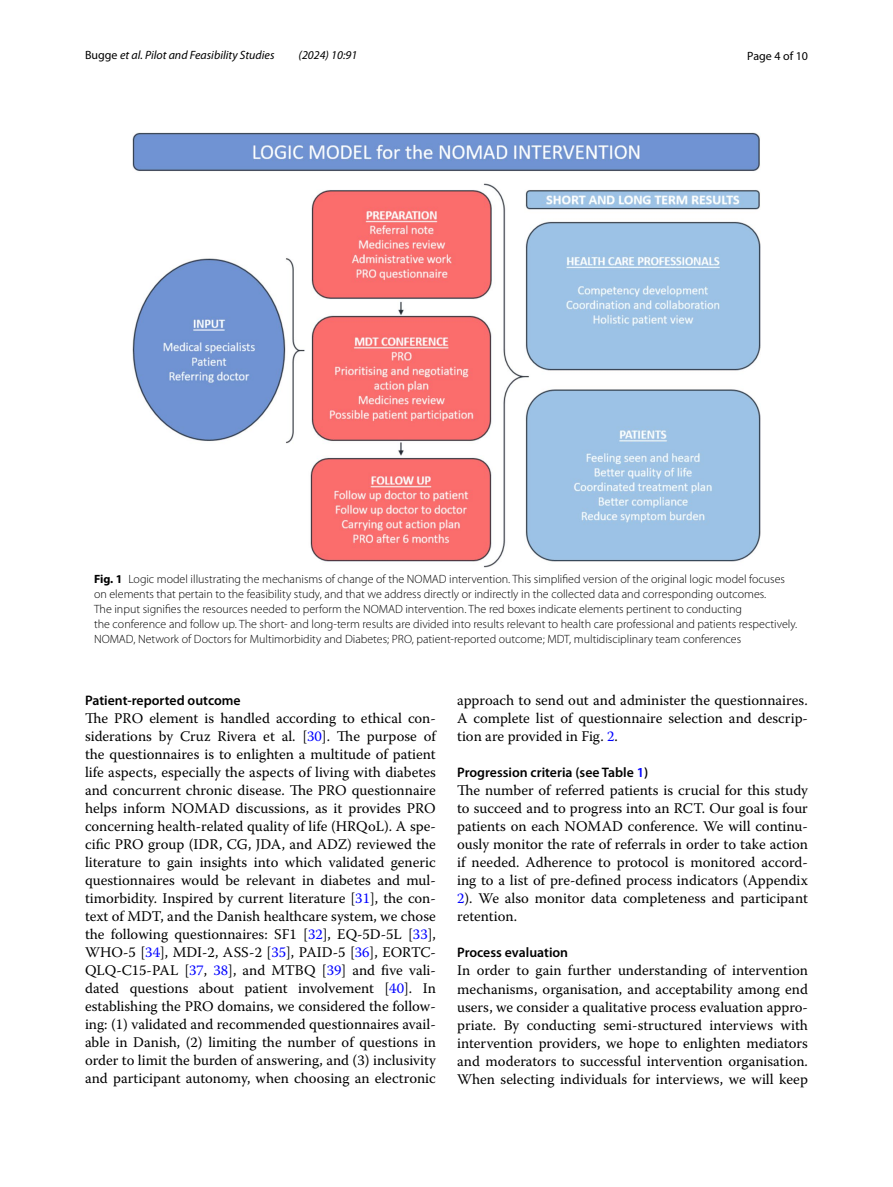
<style>
.page{position:relative;width:893px;height:1187px;background:#fff}
.page>*{position:absolute;margin:0;border:0;box-sizing:border-box;transform-origin:0 0}
.t1{font:14.7px/18px "Warnock Pro";color:#000;text-align:justify}
.t2{font:600 13.8px "Myriad Pro";color:#000}
.t3{font:300 12px/15px "Myriad Pro";color:#000}
.t4{font:italic 12px "Myriad Pro";color:#000}
.t5{font:12px "Myriad Pro";color:#000}
.s1{font-style:normal}
.s2{font-weight:700}
.s3{color:#00f}
</style>
<div class="page">
<img style="left:133px;top:133px;width:627px;height:435px">
<p class="t4" style="left:85px;top:48px;width:191px"><span class="s1">Bugge</span> et al. Pilot and Feasibility Studies</p>
<p class="t4" style="left:299px;top:48px;width:60px">(2024) 10:91</p>
<p class="t5" style="left:747px;top:48px;width:62px">Page 4 of 10</p>
<p class="t3" style="left:94px;top:571px;width:705px"><span class="s2">Fig. 1</span> Logic model illustrating the mechanisms of change of the NOMAD intervention. This simplified version of the original logic model focuses on elements that pertain to the feasibility study, and that we address directly or indirectly in the collected data and corresponding outcomes.<br>The input signifies the resources needed to perform the NOMAD intervention. The red boxes indicate elements pertinent to conducting<br>the conference and follow up. The short- and long-term results are divided into results relevant to health care professional and patients respectively.<br>NOMAD, Network of Doctors for Multimorbidity and Diabetes; PRO, patient-reported outcome; MDT, multidisciplinary team conferences</p>
<p class="t2" style="left:85px;top:691px;width:157px">Patient‑reported outcome</p>
<p class="t1" style="left:85px;top:708px;width:352px">The PRO element is handled according to ethical con&shy;siderations by Cruz Rivera et al. [<span class="s3">30</span>]. The purpose of the questionnaires is to enlighten a multitude of patient life aspects, especially the aspects of living with diabetes and concurrent chronic disease. The PRO questionnaire helps inform NOMAD discussions, as it provides PRO concerning health-related quality of life (HRQoL). A spe&shy;cific PRO group (IDR, CG, JDA, and ADZ) reviewed the literature to gain insights into which validated generic questionnaires would be relevant in diabetes and mul&shy;timorbidity. Inspired by current literature [<span class="s3">31</span>], the con&shy;text of MDT, and the Danish healthcare system, we chose the following questionnaires: SF1 [<span class="s3">32</span>], EQ-5D-5L [<span class="s3">33</span>], WHO-5 [<span class="s3">34</span>], MDI-2, ASS-2 [<span class="s3">35</span>], PAID-5 [<span class="s3">36</span>], EORTC-QLQ-C15-PAL [<span class="s3">37</span>, <span class="s3">38</span>], and MTBQ [<span class="s3">39</span>] and five vali&shy;dated questions about patient involvement [<span class="s3">40</span>]. In establishing the PRO domains, we considered the follow&shy;ing: (1) validated and recommended questionnaires avail&shy;able in Danish, (2) limiting the number of questions in order to limit the burden of answering, and (3) inclusivity and participant autonomy, when choosing an electronic</p>
<p class="t1" style="left:457px;top:691px;width:352px">approach to send out and administer the questionnaires.<br>A complete list of questionnaire selection and descrip&shy;tion are provided in Fig. <span class="s3">2</span>.</p>
<p class="t2" style="left:457px;top:764px;width:193px">Progression criteria (see Table <span class="s3">1</span>)</p>
<p class="t1" style="left:457px;top:781px;width:352px">The number of referred patients is crucial for this study to succeed and to progress into an RCT. Our goal is four patients on each NOMAD conference. We will continu&shy;ously monitor the rate of referrals in order to take action if needed. Adherence to protocol is monitored accord&shy;ing to a list of pre-defined process indicators (Appendix <span class="s3">2</span>). We also monitor data completeness and participant retention.</p>
<p class="t2" style="left:457px;top:944px;width:113px">Process evaluation</p>
<p class="t1" style="left:457px;top:961px;width:352px">In order to gain further understanding of intervention mechanisms, organisation, and acceptability among end users, we consider a qualitative process evaluation appro&shy;priate. By conducting semi-structured interviews with intervention providers, we hope to enlighten mediators and moderators to successful intervention organisation.<br>When selecting individuals for interviews, we will keep</p>
</div>
